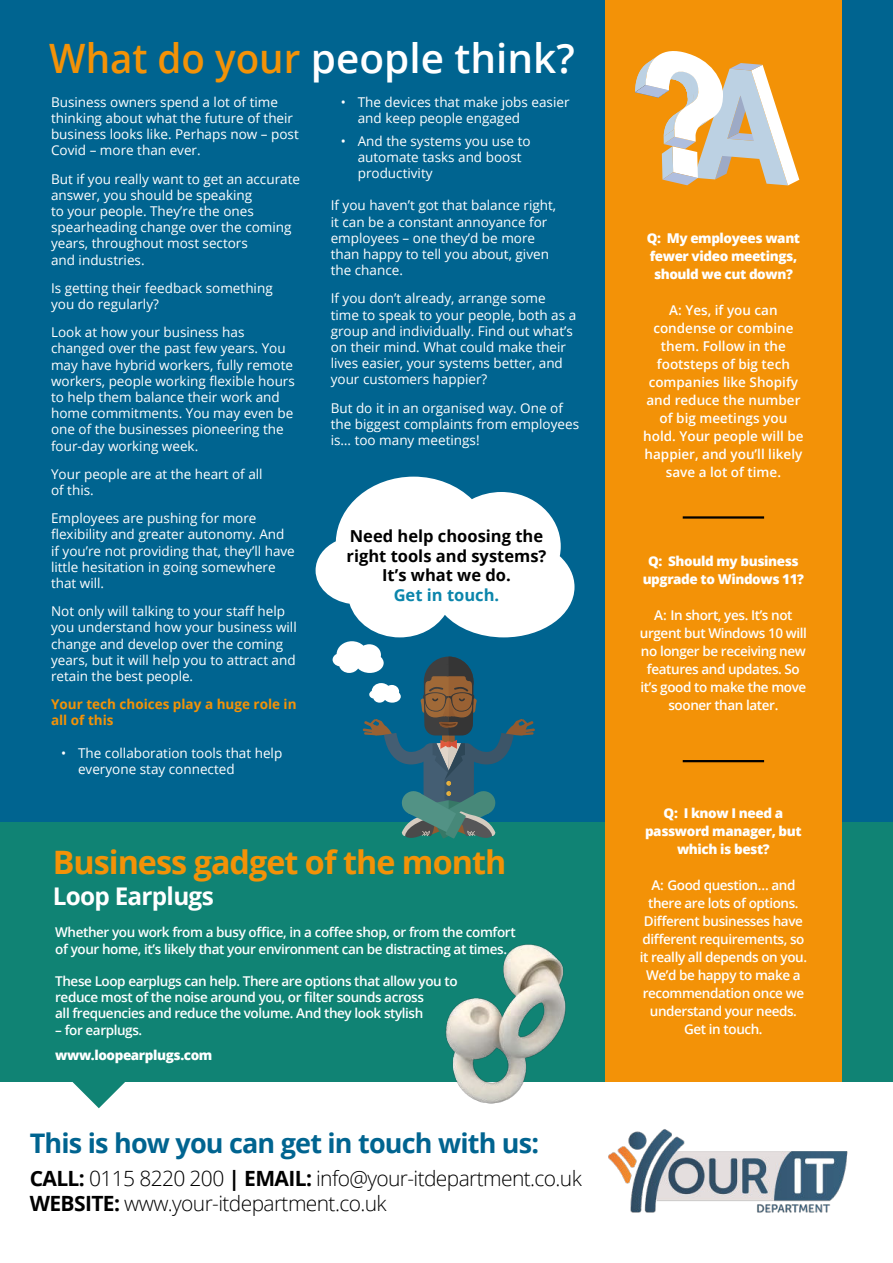
<style>
.page{position:relative;width:893px;height:1263px;background:#fff}
.page>*{position:absolute;margin:0;border:0;box-sizing:border-box;transform-origin:0 0}
.t1{font:600 40.5px "Open Sans";color:#fff}
.t2{font:700 32.25px "Open Sans";letter-spacing:-.03em;color:#f39207}
.t3{font:700 27px "Open Sans";letter-spacing:-.03em;color:#006490}
.t4{font:700 24.3px "Open Sans";letter-spacing:-.03em;color:#fff}
.t5{font:300 21px/25.2px "Open Sans";letter-spacing:-.03em;color:#000}
.t6{font:700 16.5px/19.8px "Open Sans";color:#000;text-align:center}
.t7{font:700 16.5px "Open Sans";color:#0b85ab}
.t8{font:13.5px/16.2px "Open Sans";color:#fff}
.t9{font:600 13.5px/18px "Open Sans";letter-spacing:-.03em;color:#fff;text-align:center}
.t10{font:600 13.5px/18px "Open Sans";color:#fff;text-align:center}
.t11{font:800 13.5px/18px "Open Sans";letter-spacing:-.03em;color:#fff;text-align:center}
.t12{font:700 13.5px/16.2px "Open Sans";color:#f39207}
.s1{color:#f39207}
.s2{font-weight:700}
</style>
<div class="page">
<div style="left:0;top:0;width:892px;height:880px;background:#006490"></div>
<div style="left:0;top:822px;width:892px;height:260px;background:#108374"></div>
<div style="left:605px;top:0;width:236px;height:1082px;background:#f39207"></div>
<hr style="left:682px;top:516px;width:82px;height:3px;background:#000">
<svg style="left:635px;top:51px;width:164px;height:134px"></svg>
<hr style="left:682px;top:760px;width:82px;height:2px;background:#000">
<svg style="left:72px;top:1082px;width:53px;height:26px"></svg>
<img style="left:445px;top:944px;width:121px;height:160px">
<svg style="left:315px;top:477px;width:259px;height:362px"></svg>
<img style="left:608px;top:1129px;width:240px;height:84px">
<h1 class="t1" style="left:49px;top:42px;width:527px"><span class="s1">What do your</span> people think?</h1>
<p class="t8" style="left:51px;top:95px;width:249px">Business owners spend a lot of time thinking about what the future of their business looks like. Perhaps now – post Covid – more than ever.</p>
<p class="t8" style="left:51px;top:172px;width:250px">But if you really want to get an accurate answer, you should be speaking<br>to your people. They’re the ones spearheading change over the coming years, throughout most sectors<br>and industries.</p>
<p class="t8" style="left:51px;top:281px;width:223px">Is getting their feedback something you do regularly?</p>
<p class="t8" style="left:51px;top:326px;width:245px">Look at how your business has changed over the past few years. You may have hybrid workers, fully remote workers, people working flexible hours to help them balance their work and home commitments. You may even be one of the businesses pioneering the four-day working week.</p>
<p class="t8" style="left:51px;top:467px;width:213px">Your people are at the heart of all of this.</p>
<p class="t8" style="left:51px;top:510px;width:245px">Employees are pushing for more flexibility and greater autonomy. And if you’re not providing that, they’ll have little hesitation in going somewhere that will.</p>
<p class="t8" style="left:51px;top:603px;width:247px">Not only will talking to your staff help you understand how your business will change and develop over the coming years, but it will help you to attract and retain the best people.</p>
<p class="t12" style="left:51px;top:698px;width:247px">Your tech choices play a huge role in all of this</p>
<p class="t8" style="left:78px;top:746px;width:206px;text-indent:-17px">• The collaboration tools that help everyone stay connected</p>
<p class="t8" style="left:358px;top:95px;width:213px;text-indent:-17px">• The devices that make jobs easier and keep people engaged</p>
<p class="t8" style="left:358px;top:134px;width:174px;text-indent:-17px">• And the systems you use to automate tasks and boost productivity</p>
<p class="t8" style="left:331px;top:199px;width:227px">If you haven’t got that balance right, it can be a constant annoyance for employees – one they’d be more than happy to tell you about, given the chance.</p>
<p class="t8" style="left:331px;top:292px;width:247px">If you don’t already, arrange some time to speak to your people, both as a group and individually. Find out what’s on their mind. What could make their lives easier, your systems better, and your customers happier?</p>
<p class="t8" style="left:331px;top:401px;width:250px">But do it in an organised way. One of the biggest complaints from employees is… too many meetings!</p>
<p class="t6" style="left:346px;top:528px;width:201px">Need help choosing the right tools and systems?<br>It’s what we do.</p>
<p class="t7" style="left:393px;top:589px;width:107px">Get in touch.</p>
<h2 class="t2" style="left:53px;top:849px;width:455px">Business gadget of the month</h2>
<h3 class="t4" style="left:53px;top:886px;width:163px">Loop Earplugs</h3>
<p class="t9" style="left:55px;top:924px;width:462px;line-height:16.2px;text-align:left">Whether you work from a busy office, in a coffee shop, or from the comfort of your home, it’s likely that your environment can be distracting at times.</p>
<p class="t9" style="left:55px;top:974px;width:404px;line-height:16.2px;text-align:left">These Loop earplugs can help. There are options that allow you to reduce most of the noise around you, or filter sounds across<br>all frequencies and reduce the volume. And they look stylish</p>
<p class="t9" style="left:55px;top:1022px;width:89px">– for earplugs.</p>
<p class="t11" style="left:55px;top:1047px;width:159px">www.loopearplugs.com</p>
<h3 class="t3" style="left:30px;top:1132px;width:511px">This is how you can get in touch with us:</h3>
<h3 class="t5" style="left:30px;top:1168px;width:553px"><span class="s2">CALL:</span> 0115 8220 200 <span class="s2">| EMAIL:</span> info@your-itdepartment.co.uk<br><span class="s2">WEBSITE:</span> www.your-itdepartment.co.uk</h3>
<p class="t11" style="left:646px;top:230px;width:155px">Q: My employees want fewer video meetings, should we cut down?</p>
<p class="t10" style="left:643px;top:302px;width:162px">A: Yes, if you can condense or combine them. Follow in the footsteps of big tech companies like Shopify and reduce the number of big meetings you hold. Your people will be happier, and you’ll likely save a lot of time.</p>
<p class="t11" style="left:642px;top:553px;width:163px">Q: Should my business upgrade to Windows 11?</p>
<p class="t9" style="left:640px;top:607px;width:168px">A: In short, yes. It’s not urgent but Windows 10 will no longer be receiving new features and updates. So it’s good to make the move sooner than later.</p>
<p class="t11" style="left:645px;top:805px;width:158px">Q: I know I need a password manager, but which is best?</p>
<p class="t9" style="left:639px;top:877px;width:169px">A: Good question… and there are lots of options.<br>Different businesses have different requirements, so it really all depends on you.<br>We’d be happy to make a recommendation once we understand your needs.<br>Get in touch.</p>
</div>
